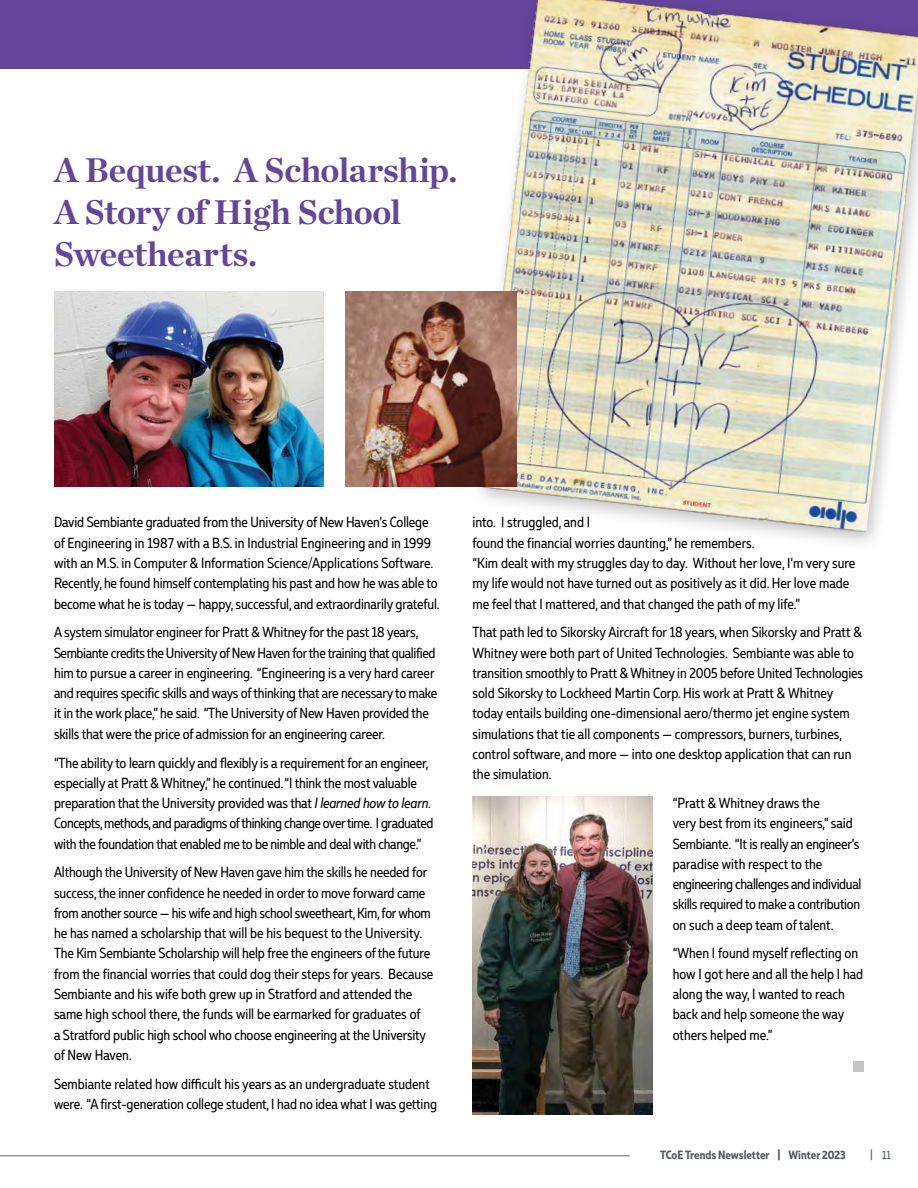
<style>
.page{position:relative;width:918px;height:1188px;background:#fff}
.page>*{position:absolute;margin:0;border:0;box-sizing:border-box;transform-origin:0 0}
.t1{font:700 34.95px/42px "Chronicle Deck";letter-spacing:-.01em;color:#65459b}
.t2{font:14.7px/20.2px "Muller Narrow";letter-spacing:-.01em;color:#000}
.t3{font:700 12px "Muller Narrow";color:#545b5e}
.t4{font:12px "Muller Narrow";color:#545b5e}
.s1{font-style:italic}
</style>
<div class="page">
<hr style="left:0;top:1155px;width:630px;height:1px;background:#939598">
<div style="left:0;top:0;width:918px;height:69px;background:#65459b"></div>
<div style="left:853px;top:1061px;width:11px;height:11px;background:#c4c5c7"></div>
<img style="left:472px;top:796px;width:181px;height:318px">
<div style="left:470px;top:0;width:448px;height:553px;background:#000;opacity:.25"></div>
<img style="left:477px;top:0;width:441px;height:537px">
<img style="left:54px;top:291px;width:270px;height:195px">
<img style="left:346px;top:291px;width:170px;height:195px">
<h1 class="t1" style="left:54px;top:147px;width:405px">A Bequest. A Scholarship.<br>A Story of High School<br>Sweethearts.</h1>
<p class="t2" style="left:54px;top:512px;width:387px">David Sembiante graduated from the University of New Haven’s College of Engineering in 1987 with a B.S. in Industrial Engineering and in 1999 with an M.S. in Computer &amp; Information Science/Applications Software.<br>Recently, he found himself contemplating his past and how he was able to become what he is today — happy, successful, and extraordinarily grateful.</p>
<p class="t2" style="left:54px;top:622px;width:385px">A system simulator engineer for Pratt &amp; Whitney for the past 18 years, Sembiante credits the University of New Haven for the training that qualified him to pursue a career in engineering. “Engineering is a very hard career and requires specific skills and ways of thinking that are necessary to make it in the work place,” he said. “The University of New Haven provided the skills that were the price of admission for an engineering career.</p>
<p class="t2" style="left:54px;top:752px;width:381px">“The ability to learn quickly and flexibly is a requirement for an engineer, especially at Pratt &amp; Whitney,” he continued. “I think the most valuable preparation that the University provided was that <span class="s1">I learned how to learn.<br></span>Concepts, methods, and paradigms of thinking change over time. I graduated with the foundation that enabled me to be nimble and deal with change.”</p>
<p class="t2" style="left:54px;top:862px;width:381px">Although the University of New Haven gave him the skills he needed for success, the inner confidence he needed in order to move forward came from another source — his wife and high school sweetheart, Kim, for whom he has named a scholarship that will be his bequest to the University.<br>The Kim Sembiante Scholarship will help free the engineers of the future from the financial worries that could dog their steps for years. Because Sembiante and his wife both grew up in Stratford and attended the same high school there, the funds will be earmarked for graduates of<br>a Stratford public high school who choose engineering at the University of New Haven.</p>
<p class="t2" style="left:54px;top:1073px;width:385px">Sembiante related how difficult his years as an undergraduate student were. “A first-generation college student, I had no idea what I was getting</p>
<p class="t2" style="left:472px;top:512px;width:384px">into. I struggled, and I<br>found the financial worries daunting,” he remembers.<br>“Kim dealt with my struggles day to day. Without her love, I’m very sure my life would not have turned out as positively as it did. Her love made me feel that I mattered, and that changed the path of my life.”</p>
<p class="t2" style="left:472px;top:622px;width:392px">That path led to Sikorsky Aircraft for 18 years, when Sikorsky and Pratt &amp; Whitney were both part of United Technologies. Sembiante was able to transition smoothly to Pratt &amp; Whitney in 2005 before United Technologies sold Sikorsky to Lockheed Martin Corp. His work at Pratt &amp; Whitney today entails building one-dimensional aero/thermo jet engine system simulations that tie all components — compressors, burners, turbines, control software, and more — into one desktop application that can run the simulation.</p>
<p class="t2" style="left:673px;top:793px;width:190px">“Pratt &amp; Whitney draws the<br>very best from its engineers,” said Sembiante. “It is really an engineer’s paradise with respect to the engineering challenges and individual skills required to make a contribution on such a deep team of talent.</p>
<p class="t2" style="left:673px;top:943px;width:192px">“When I found myself reflecting on how I got here and all the help I had along the way, I wanted to reach back and help someone the way others helped me.”</p>
<p class="t3" style="left:660px;top:1148px;width:187px">TCoE Trends Newsletter | Winter 2023</p>
<p class="t4" style="left:870px;top:1148px;width:22px">| 11</p>
</div>
